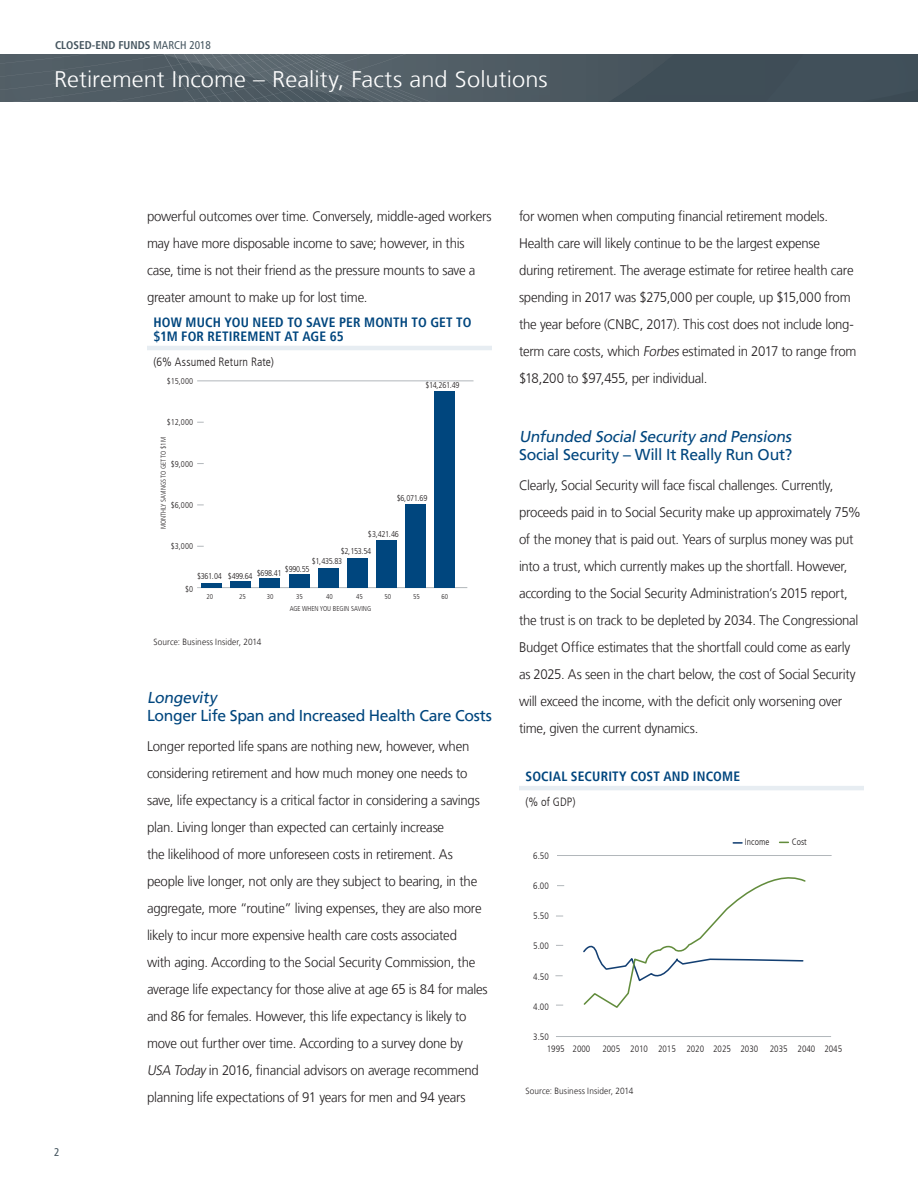
<style>
.page{position:relative;width:918px;height:1188px;background:#fff}
.page>*{position:absolute;margin:0;border:0;box-sizing:border-box;transform-origin:0 0}
.t1{font:300 22.5px "Frutiger LT";letter-spacing:.005em;color:#fff;scale:1.05 1}
.t2{font:15.75px "Frutiger LT";letter-spacing:-.025em;color:#00467e}
.t3{font:italic 15.75px "Frutiger LT";color:#00467e}
.t4{font:300 13.8px/27px "Frutiger LT";letter-spacing:-.02em;color:#231f20;scale:.95 1}
.t5{font:700 condensed 13.5px/13.5px "Frutiger LT";letter-spacing:.01em;color:#00467e}
.t6{font:300 condensed 12px "Frutiger LT";letter-spacing:.01em;color:#231f20}
.t7{font:700 condensed 11.25px "Frutiger LT";color:#45555f}
.t8{font:condensed 11.25px "Frutiger LT";color:#45555f}
.t9{font:300 condensed 9.3px/11.7px "Frutiger LT";color:#231f20}
.t10{font:300 9px "Frutiger LT";letter-spacing:.015em;color:#231f20;scale:.92 1}
.t11{font:300 condensed 8.4px "Frutiger LT";letter-spacing:-.04em;color:#231f20}
.t12{font:300 condensed 7.05px "Frutiger LT";color:#231f20}
.s1{font-weight:400}
.s2{font-style:italic}
</style>
<div class="page">
<svg style="left:0;top:54px;width:918px;height:47px;background:#4c5962"></svg>
<hr style="left:147px;top:346px;width:345px;height:4px;background:#e7edf2">
<hr style="left:197px;top:587px;width:270px;height:1px;background:#b2b7bb">
<hr style="left:197px;top:381px;width:277px;height:1px;background:#b2b7bb">
<div style="left:201px;top:583px;width:21px;height:5px;background:#00467e"></div>
<div style="left:230px;top:581px;width:21px;height:7px;background:#00467e"></div>
<div style="left:259px;top:578px;width:21px;height:10px;background:#00467e"></div>
<div style="left:289px;top:574px;width:21px;height:14px;background:#00467e"></div>
<div style="left:318px;top:568px;width:21px;height:20px;background:#00467e"></div>
<div style="left:347px;top:558px;width:21px;height:30px;background:#00467e"></div>
<div style="left:376px;top:540px;width:21px;height:48px;background:#00467e"></div>
<div style="left:405px;top:504px;width:21px;height:84px;background:#00467e"></div>
<div style="left:434px;top:391px;width:21px;height:197px;background:#00467e"></div>
<hr style="left:519px;top:786px;width:345px;height:4px;background:#e7edf2">
<hr style="left:557px;top:855px;width:275px;height:1px;background:#b2b7bb">
<svg style="left:583px;top:877px;width:223px;height:131px"></svg>
<hr style="left:556px;top:1036px;width:275px;height:1px;background:#b2b7bb">
<svg style="left:733px;top:842px;width:9px;height:2px"></svg>
<p class="t7" style="left:55px;top:39px;width:157px">CLOSED-END FUNDS <span class="s1">MARCH 2018</span></p>
<h1 class="t1" style="left:54px;top:66px;width:472px">Retirement Income – Reality, Facts and Solutions</h1>
<p class="t8" style="left:54px;top:1145px;width:7px">2</p>
<p class="t4" style="left:147px;top:203px;width:364px">powerful outcomes over time. Conversely, middle-aged workers may have more disposable income to save; however, in this case, time is not their friend as the pressure mounts to save a greater amount to make up for lost time.</p>
<p class="t5" style="left:153px;top:316px;width:320px">HOW MUCH YOU NEED TO SAVE PER MONTH TO GET TO $1M FOR RETIREMENT AT AGE 65</p>
<p class="t6" style="left:153px;top:355px;width:122px">(6% Assumed Return Rate)</p>
<p class="t11" style="left:167px;top:376px;width:28px">$15,000</p>
<p class="t11" style="left:167px;top:418px;width:28px">$12,000</p>
<p class="t12" style="left:159px;top:529px;width:94px;rotate:-90deg">MONTHLY SAVINGS TO GET TO $1M</p>
<p class="t11" style="left:171px;top:459px;width:24px">$9,000</p>
<p class="t11" style="left:171px;top:500px;width:24px">$6,000</p>
<p class="t11" style="left:171px;top:542px;width:24px">$3,000</p>
<p class="t11" style="left:425px;top:381px;width:36px">$14,261.49</p>
<p class="t11" style="left:397px;top:493px;width:32px">$6,071.69</p>
<p class="t11" style="left:368px;top:529px;width:32px">$3,421.46</p>
<p class="t11" style="left:341px;top:546px;width:32px">$2,153.54</p>
<p class="t11" style="left:312px;top:556px;width:32px">$1,435.83</p>
<p class="t11" style="left:197px;top:570px;width:114px">$361.04 $499.64 $698.41 $990.55</p>
<p class="t11" style="left:185px;top:585px;width:10px">$0</p>
<p class="t12" style="left:207px;top:593px;width:8px">20</p>
<p class="t12" style="left:239px;top:593px;width:8px">25</p>
<p class="t12" style="left:267px;top:593px;width:8px">30</p>
<p class="t12" style="left:296px;top:593px;width:8px">35</p>
<p class="t12" style="left:326px;top:593px;width:8px">40</p>
<p class="t12" style="left:356px;top:593px;width:8px">45</p>
<p class="t12" style="left:385px;top:593px;width:8px">50</p>
<p class="t12" style="left:413px;top:593px;width:8px">55</p>
<p class="t12" style="left:442px;top:593px;width:8px">60</p>
<p class="t12" style="left:290px;top:605px;width:83px">AGE WHEN YOU BEGIN SAVING</p>
<p class="t10" style="left:153px;top:637px;width:119px">Source: Business Insider, 2014</p>
<p class="t3" style="left:147px;top:688px;width:74px">Longevity</p>
<p class="t2" style="left:147px;top:706px;width:347px">Longer Life Span and Increased Health Care Costs</p>
<p class="t4" style="left:147px;top:733px;width:360px">Longer reported life spans are nothing new, however, when considering retirement and how much money one needs to save, life expectancy is a critical factor in considering a savings plan. Living longer than expected can certainly increase<br>the likelihood of more unforeseen costs in retirement. As people live longer, not only are they subject to bearing, in the aggregate, more “routine” living expenses, they are also more likely to incur more expensive health care costs associated<br>with aging. According to the Social Security Commission, the average life expectancy for those alive at age 65 is 84 for males and 86 for females. However, this life expectancy is likely to move out further over time. According to a survey done by <span class="s2">USA Today</span> in 2016, financial advisors on average recommend planning life expectations of 91 years for men and 94 years</p>
<p class="t4" style="left:519px;top:203px;width:357px">for women when computing financial retirement models.<br>Health care will likely continue to be the largest expense during retirement. The average estimate for retiree health care spending in 2017 was $275,000 per couple, up $15,000 from the year before (CNBC, 2017). This cost does not include long&shy;term care costs, which <span class="s2">Forbes</span>estimated in 2017 to range from $18,200 to $97,455, per individual.</p>
<p class="t3" style="left:519px;top:427px;width:277px">Unfunded SocialSecurity and Pensions</p>
<p class="t2" style="left:519px;top:445px;width:275px">Social Security – Will It Really Run Out?</p>
<p class="t4" style="left:519px;top:472px;width:362px">Clearly, Social Security will face fiscal challenges. Currently, proceeds paid in to Social Security make up approximately 75% of the money that is paid out. Years of surplus money was put into a trust, which currently makes up the shortfall. However, according to the Social Security Administration’s 2015 report, the trust is on track to be depleted by 2034. The Congressional Budget Office estimates that the shortfall could come as early as 2025. As seen in the chart below, the cost of Social Security will exceed the income, with the deficit only worsening over time, given the current dynamics.</p>
<p class="t5" style="left:525px;top:769px;width:216px">SOCIAL SECURITY COST AND INCOME</p>
<p class="t6" style="left:525px;top:795px;width:52px">(% of GDP)</p>
<p class="t9" style="left:745px;top:836px;width:26px">Income</p>
<p class="t9" style="left:792px;top:836px;width:17px">Cost</p>
<p class="t9" style="left:533px;top:850px;width:17px">6.50</p>
<p class="t9" style="left:533px;top:880px;width:17px">6.00</p>
<p class="t9" style="left:533px;top:910px;width:17px">5.50</p>
<p class="t9" style="left:533px;top:941px;width:17px">5.00</p>
<p class="t9" style="left:533px;top:971px;width:17px">4.50</p>
<p class="t9" style="left:533px;top:1001px;width:17px">4.00</p>
<p class="t9" style="left:547px;top:1031px;width:45px;text-indent:-13px">3.50<br>1995 2000</p>
<p class="t9" style="left:602px;top:1043px;width:241px">2005 2010 2015 2020 2025 2030 2035 2040 2045</p>
<p class="t10" style="left:525px;top:1086px;width:119px">Source: Business Insider, 2014</p>
</div>
